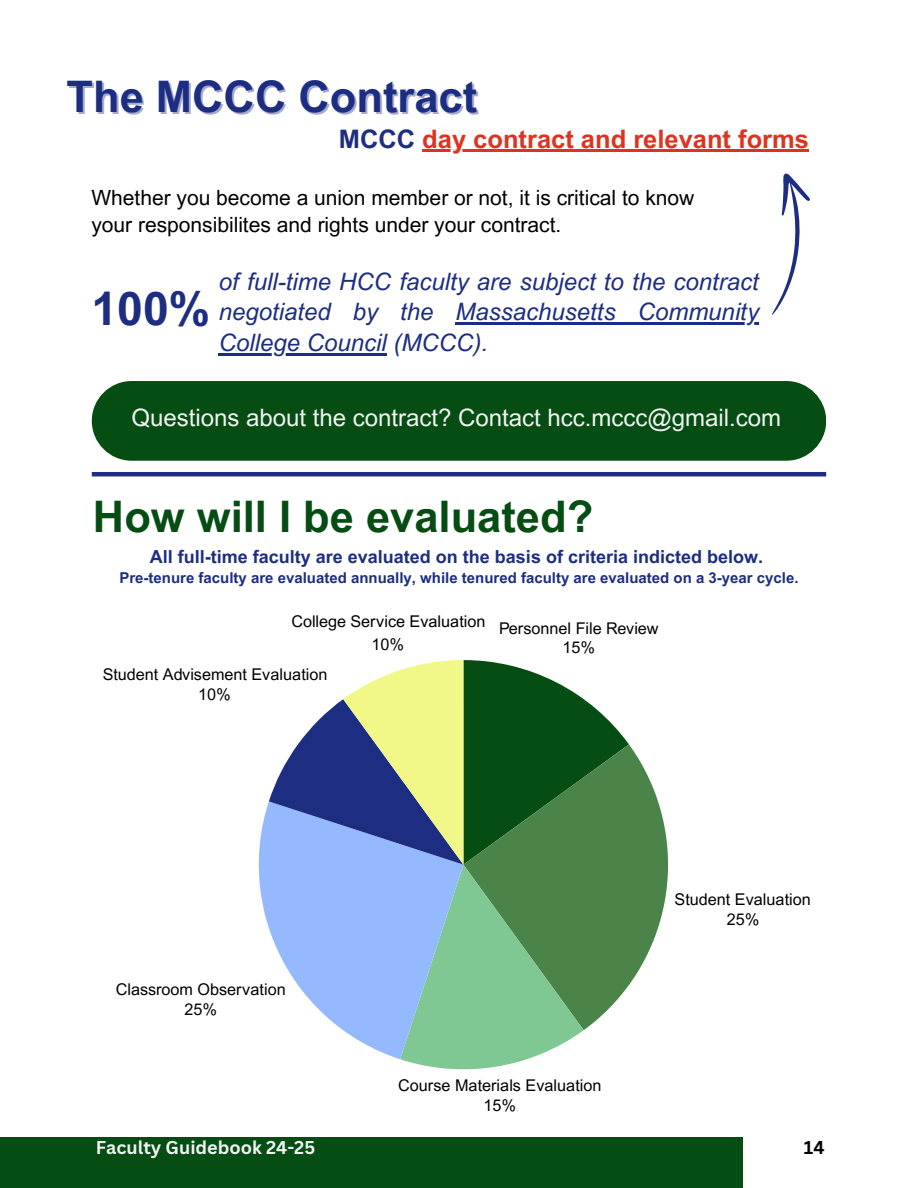
<style>
.page{position:relative;width:918px;height:1188px;background:#fff}
.page>*{position:absolute;margin:0;border:0;box-sizing:border-box;transform-origin:0 0}
.t1{font:700 46.5px "Arial MT Pro";color:#1d2e82}
.t2{font:700 43.5px "Arial MT Pro";color:#064d13}
.t3{font:700 43.5px "Arial MT Pro";color:#1d2e82}
.t4{font:700 25.5px "Arial MT Pro";color:#df3221}
.t5{font:italic 24px/30.3px "Arial MT Pro";color:#1d2e82;text-align:justify}
.t6{font:24px "Arial MT Pro";color:#f1f4f3}
.t7{font:21px/27px "Arial MT Pro";color:#000}
.t8{font:700 18px "Arial MT Pro";color:#1d2e82}
.t9{font:700 18px "Canva Sans";color:#f1f4f3}
.t10{font:700 18px "Canva Sans";color:#050404}
.t11{font:16.2px/19.8px "Arial MT Pro";color:#000;text-align:center}
.t12{font:700 15px "Arial MT Pro";color:#1d2e82}
.s1{color:#1d2e82}
</style>
<div class="page">
<svg style="left:629px;top:744px;width:39px;height:241px;fill:#4b8449"></svg>
<svg style="left:259px;top:801px;width:10px;height:127px"></svg>
<svg style="left:269px;top:660px;width:360px;height:409px"></svg>
<hr style="left:92px;top:472px;width:734px;height:4px;background:#1d2e82">
<svg style="left:772px;top:173px;width:38px;height:142px"></svg>
<div style="left:92px;top:381px;width:734px;height:80px;background:#064d13;border-radius:40px"></div>
<hr style="left:422px;top:150px;width:387px;height:2px;background:#df3221">
<hr style="left:456px;top:323px;width:303px;height:2px;background:#1d2e82">
<hr style="left:219px;top:353px;width:168px;height:2px;background:#1d2e82">
<div style="left:0;top:1137px;width:743px;height:51px;background:#064d13"></div>
<h2 class="t3" style="left:67px;top:80px;width:412px">The MCCC Contract</h2>
<h3 class="t4" style="left:339px;top:129px;width:472px"><span class="s1">MCCC</span> day contract and relevant forms</h3>
<p class="t7" style="left:91px;top:186px;width:605px">Whether you become a union member or not, it is critical to know your responsibilites and rights under your contract.</p>
<h3 class="t5" style="left:219px;top:269px;width:542px">of full-time HCC faculty are subject to the contract negotiated by the Massachusetts Community College Council (MCCC).</h3>
<h1 class="t1" style="left:91px;top:291px;width:120px">100%</h1>
<h3 class="t6" style="left:132px;top:409px;width:651px">Questions about the contract? Contact hcc.mccc@gmail.com</h3>
<h2 class="t2" style="left:93px;top:500px;width:502px">How will I be evaluated?</h2>
<p class="t8" style="left:150px;top:550px;width:615px">All full-time faculty are evaluated on the basis of criteria indicted below.</p>
<p class="t12" style="left:119px;top:572px;width:681px">Pre-tenure faculty are evaluated annually, while tenured faculty are evaluated on a 3-year cycle.</p>
<p class="t11" style="left:291px;top:612px;width:196px;line-height:23.2px">College Service Evaluation<br>10%</p>
<p class="t11" style="left:103px;top:667px;width:226px">Student Advisement Evaluation<br>10%</p>
<p class="t11" style="left:499px;top:620px;width:161px">Personnel File Review<br>15%</p>
<p class="t11" style="left:116px;top:981px;width:171px">Classroom Observation<br>25%</p>
<p class="t11" style="left:398px;top:1077px;width:205px">Course Materials Evaluation<br>15%</p>
<p class="t11" style="left:675px;top:891px;width:138px">Student Evaluation<br>25%</p>
<p class="t9" style="left:96px;top:1135px;width:221px">Faculty Guidebook 24-25</p>
<p class="t10" style="left:804px;top:1135px;width:22px">14</p>
</div>
